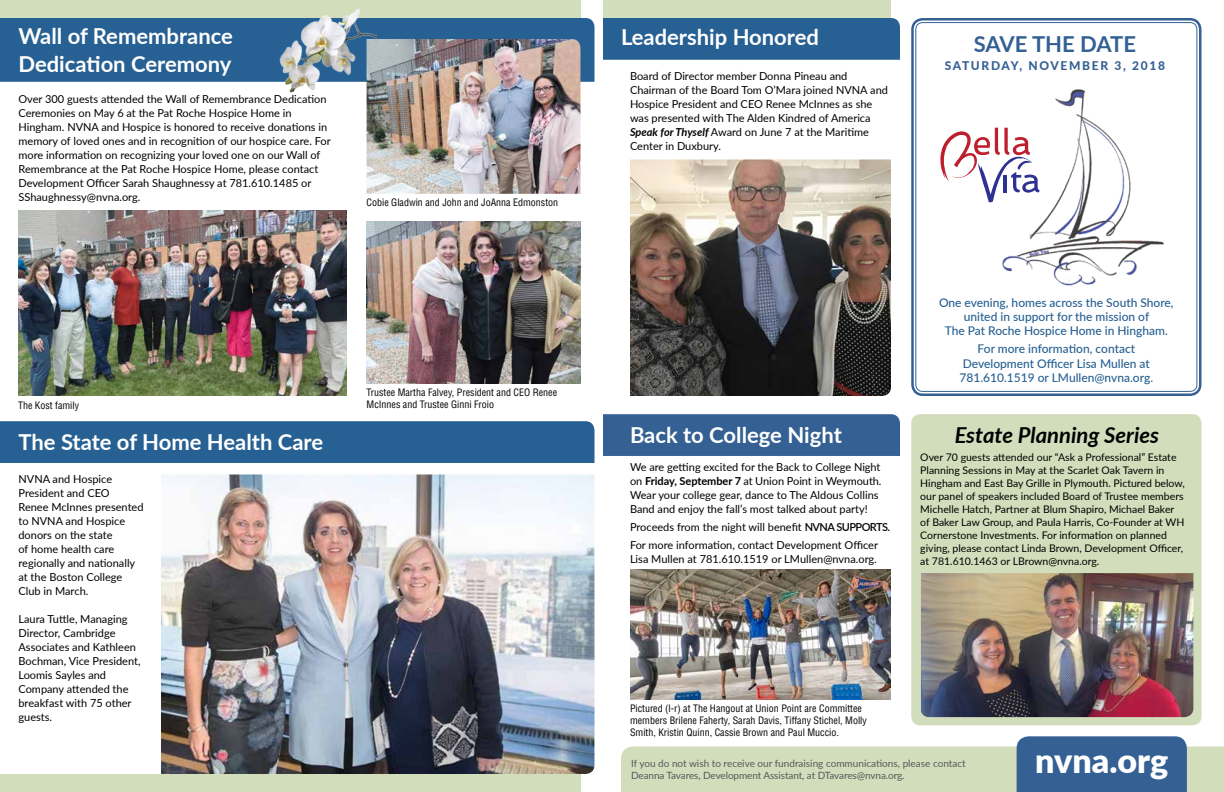
<style>
.page{position:relative;width:1224px;height:792px;background:#fff}
.page>*{position:absolute;margin:0;border:0;box-sizing:border-box;transform-origin:0 0}
.t1{font:900 34px "Lato";color:#fff}
.t2{font:700 22px/28.5px "Lato";color:#fff}
.t3{font:italic 700 22px "Lato";color:#000}
.t4{font:700 22px "Lato";letter-spacing:-.005em;color:#346094}
.t5{font:500 12px/14.4px "Lato";color:#276092;text-align:center}
.t6{font:800 12px "Lato";letter-spacing:.14em;color:#346094}
.t7{font:11px/14px "Lato";color:#000}
.t8{font:10.5px/13px "Lato";color:#000}
.t9{font:condensed 10px/12px "Helvetica";color:#000}
.t10{font:10px/12px "Lato";letter-spacing:-.01em;color:#58595b}
.s1{font-weight:700;font-style:italic}
.s2{font-weight:700}
.s3{font-weight:600}
</style>
<div class="page">
<div style="left:0;top:0;width:581px;height:18px;background:#d2ddbb"></div>
<div style="left:0;top:18px;width:594px;height:64px;background:#276092"></div>
<img style="left:367px;top:39px;width:213px;height:155px">
<img style="left:367px;top:221px;width:213px;height:162px">
<img style="left:18px;top:210px;width:329px;height:186px">
<img style="left:254px;top:10px;width:123px;height:84px">
<div style="left:0;top:421px;width:594px;height:42px;background:#276092"></div>
<img style="left:161px;top:474px;width:433px;height:300px">
<div style="left:0;top:774px;width:580px;height:18px;background:#d2ddbb"></div>
<div style="left:911px;top:18px;width:291px;height:378px;border:2px solid #346094;border-radius:10px"></div>
<div style="left:915px;top:22px;width:282px;height:370px;border:1px solid #346094;border-radius:7px"></div>
<div style="left:911px;top:414px;width:291px;height:311px;background:#d2ddbb;border-radius:9px"></div>
<div style="left:603px;top:0;width:288px;height:18px;background:#d2ddbb"></div>
<svg style="left:621px;top:736px;width:603px;height:56px;background:#acbeb9"></svg>
<div style="left:603px;top:18px;width:297px;height:42px;background:#276092"></div>
<div style="left:603px;top:414px;width:297px;height:42px;background:#346094"></div>
<img style="left:630px;top:570px;width:261px;height:129px">
<img style="left:921px;top:573px;width:272px;height:144px">
<img style="left:630px;top:159px;width:261px;height:237px">
<img style="left:997px;top:89px;width:167px;height:197px">
<svg style="left:940px;top:128px;width:100px;height:74px"></svg>
<h2 class="t2" style="left:18px;top:20px;width:216px">Wall of Remembrance<br>Dedication Ceremony</h2>
<p class="t7" style="left:18px;top:92px;width:314px">Over 300 guests attended the Wall of Remembrance Dedication Ceremonies on May 6 at the Pat Roche Hospice Home in Hingham. NVNA and Hospice is honored to receive donations in memory of loved ones and in recognition of our hospice care. For more information on recognizing your loved one on our Wall of Remembrance at the Pat Roche Hospice Home, please contact Development Officer Sarah Shaughnessy at 781.610.1485 or SShaughnessy@nvna.org.</p>
<p class="t9" style="left:367px;top:197px;width:193px">Cobie Gladwin and John and JoAnna Edmonston</p>
<p class="t9" style="left:18px;top:400px;width:63px">The Kost family</p>
<h2 class="t2" style="left:18px;top:427px;width:306px">The State of Home Health Care</h2>
<p class="t7" style="left:18px;top:472px;width:127px">NVNA and Hospice<br>President and CEO<br>Renee McInnes presented to NVNA and Hospice donors on the state<br>of home health care regionally and nationally at the Boston College<br>Club in March.</p>
<p class="t7" style="left:18px;top:612px;width:124px">Laura Tuttle, Managing<br>Director, Cambridge<br>Associates and Kathleen<br>Bochman, Vice President,<br>Loomis Sayles and<br>Company attended the breakfast with 75 other guests.</p>
<p class="t9" style="left:367px;top:386px;width:192px">Trustee Martha Falvey, President and CEO Renee<br>McInnes and Trustee Ginni Froio</p>
<h2 class="t2" style="left:621px;top:21px;width:200px">Leadership Honored</h2>
<p class="t7" style="left:630px;top:69px;width:259px">Board of Director member Donna Pineau and Chairman of the Board Tom O’Mara joined NVNA and Hospice President and CEO Renee McInnes as she was presented with The Alden Kindred of America <span class="s1">Speak for Thyself</span> Award on June 7 at the Maritime Center in Duxbury.</p>
<h2 class="t4" style="left:974px;top:27px;width:164px">SAVE THE DATE</h2>
<p class="t6" style="left:945px;top:56px;width:222px">SATURDAY, NOVEMBER 3, 2018</p>
<h2 class="t2" style="left:630px;top:420px;width:213px">Back to College Night</h2>
<p class="t7" style="left:630px;top:459px;width:253px">We are getting excited for the Back to College Night on <span class="s2">Friday, September 7</span> at Union Point in Weymouth.<br>Wear your college gear, dance to The Aldous Collins Band and enjoy the fall’s most talked about party!</p>
<p class="t7" style="left:630px;top:517px;width:262px;line-height:18px">Proceeds from the night will benefit <span class="s3">NVNA SUPPORTS.<br></span>For more information, contact Development Officer</p>
<p class="t7" style="left:630px;top:551px;width:248px">Lisa Mullen at 781.610.1519 or LMullen@nvna.org.</p>
<p class="t5" style="left:939px;top:295px;width:236px">One evening, homes across the South Shore, united in support for the mission of<br>The Pat Roche Hospice Home in Hingham.</p>
<p class="t5" style="left:960px;top:341px;width:195px">For more information, contact<br>Development Officer Lisa Mullen at<br>781.610.1519 or LMullen@nvna.org.</p>
<h2 class="t3" style="left:955px;top:419px;width:206px">Estate Planning Series</h2>
<p class="t8" style="left:920px;top:450px;width:266px">Over 70 guests attended our “Ask a Professional” Estate Planning Sessions in May at the Scarlet Oak Tavern in Hingham and East Bay Grille in Plymouth. Pictured below, our panel of speakers included Board of Trustee members Michelle Hatch, Partner at Blum Shapiro, Michael Baker of Baker Law Group, and Paula Harris, Co-Founder at WH Cornerstone Investments. For information on planned giving, please contact Linda Brown, Development Officer, at 781.610.1463 or LBrown@nvna.org.</p>
<p class="t9" style="left:630px;top:702px;width:238px">Pictured (l-r) at The Hangout at Union Point are Committee members Brilene Faherty, Sarah Davis, Tiffany Stichel, Molly<br>Smith, Kristin Quinn, Cassie Brown and Paul Muccio.</p>
<p class="t10" style="left:631px;top:757px;width:336px">If you do not wish to receive our fundraising communications, please contact<br>Deanna Tavares, Development Assistant, at DTavares@nvna.org.</p>
<h1 class="t1" style="left:1035px;top:735px;width:135px">nvna.org</h1>
</div>
